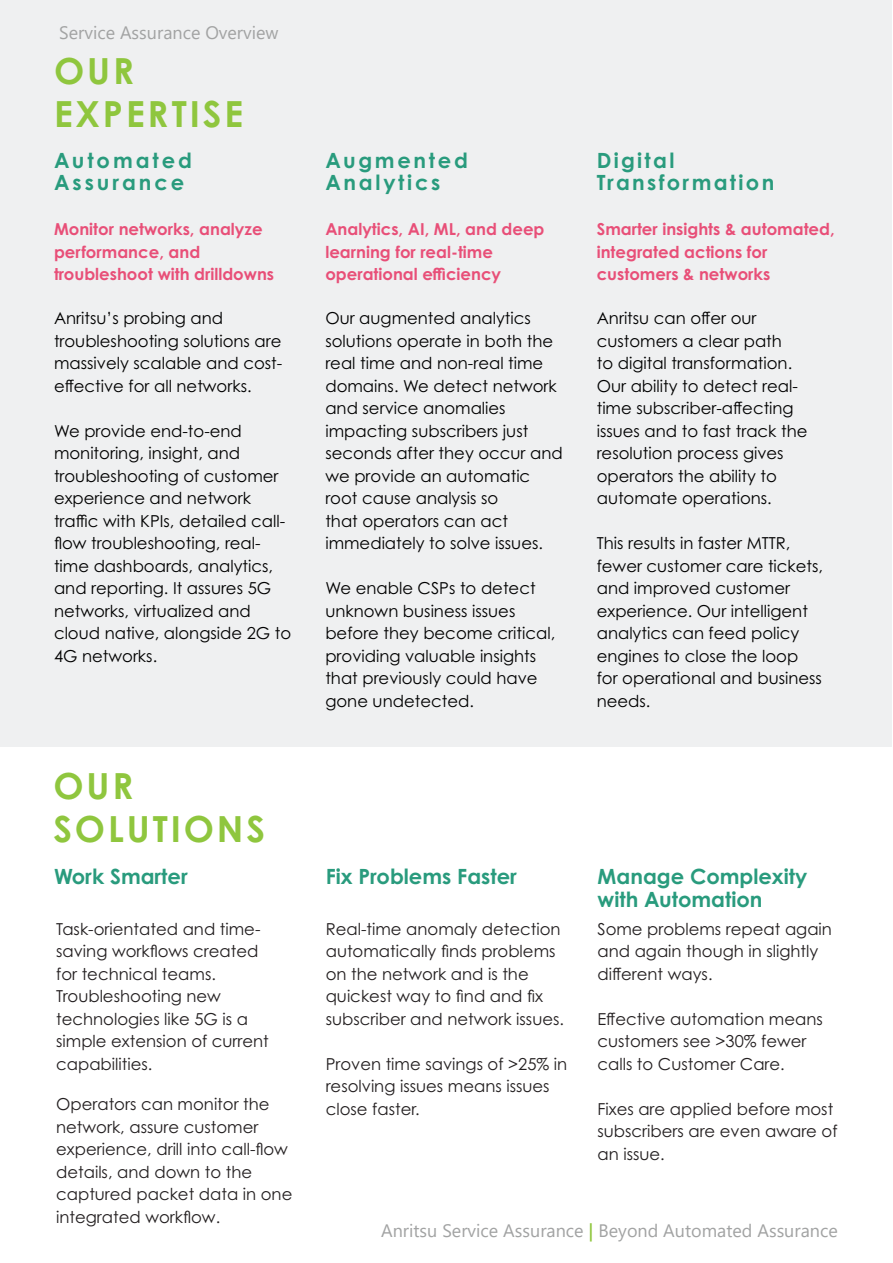
<style>
.page{position:relative;width:893px;height:1263px;background:#fff}
.page>*{position:absolute;margin:0;border:0;box-sizing:border-box;transform-origin:0 0}
.t1{font:700 36px/43.2px "Century Gothic Pro";letter-spacing:.08em;color:#8fc63e}
.t2{font:700 21px/22.5px "Century Gothic Pro";color:#299b7d}
.t3{font:700 21px/22.5px "Century Gothic Pro";letter-spacing:.11em;color:#299b7d}
.t4{font:700 21px/22.5px "Century Gothic Pro";letter-spacing:.14em;color:#299b7d}
.t5{font:700 21px/22.5px "Century Gothic Pro";letter-spacing:.13em;color:#299b7d}
.t6{font:18px "Segoe UI";color:#a2a3a3}
.t7{font:16.5px/22.5px "Century Gothic Pro";color:#000}
.t8{font:16.5px/22.5px "Century Gothic Pro";color:#231f20}
.t9{font:700 16.5px/22.5px "Century Gothic Pro";color:#e84f78}
.s1{font-weight:600;color:#8fc63e}
</style>
<div class="page">
<div style="left:0;top:0;width:891px;height:747px;background:#eff0f1"></div>
<p class="t6" style="left:59px;top:16px;width:221px">Service Assurance Overview</p>
<p class="t1" style="left:54px;top:49px;width:191px">OUR<br>EXPERTISE</p>
<p class="t4" style="left:54px;top:149px;width:139px">Automated<br>Assurance</p>
<p class="t9" style="left:54px;top:218px;width:222px">Monitor networks, analyze performance, and troubleshoot with drilldowns</p>
<p class="t7" style="left:54px;top:307px;width:230px">Anritsu’s probing and troubleshooting solutions are massively scalable and cost&shy;effective for all networks.</p>
<p class="t7" style="left:54px;top:419px;width:239px">We provide end-to-end monitoring, insight, and troubleshooting of customer experience and network traffic with KPIs, detailed call&shy;flow troubleshooting, real&shy;time dashboards, analytics, and reporting. It assures 5G networks, virtualized and cloud native, alongside 2G to<br>4G networks.</p>
<p class="t5" style="left:325px;top:149px;width:144px">Augmented<br>Analytics</p>
<p class="t9" style="left:325px;top:218px;width:221px">Analytics, AI, ML, and deep learning for real-time operational efficiency</p>
<p class="t7" style="left:325px;top:307px;width:239px">Our augmented analytics solutions operate in both the real time and non-real time domains. We detect network and service anomalies impacting subscribers just seconds after they occur and we provide an automatic root cause analysis so<br>that operators can act immediately to solve issues.</p>
<p class="t7" style="left:325px;top:577px;width:231px">We enable CSPs to detect unknown business issues before they become critical, providing valuable insights that previously could have gone undetected.</p>
<p class="t3" style="left:597px;top:149px;width:179px">Digital<br>Transformation</p>
<p class="t9" style="left:597px;top:218px;width:239px">Smarter insights &amp; automated, integrated actions for customers &amp; networks</p>
<p class="t7" style="left:597px;top:307px;width:212px">Anritsu can offer our customers a clear path<br>to digital transformation.<br>Our ability to detect real&shy;time subscriber-affecting issues and to fast track the resolution process gives operators the ability to automate operations.</p>
<p class="t7" style="left:597px;top:532px;width:228px">This results in faster MTTR, fewer customer care tickets, and improved customer experience. Our intelligent analytics can feed policy engines to close the loop for operational and business needs.</p>
<p class="t1" style="left:53px;top:764px;width:213px">OUR<br>SOLUTIONS</p>
<p class="t2" style="left:54px;top:865px;width:135px">Work Smarter</p>
<p class="t2" style="left:598px;top:865px;width:211px">Manage Complexity with Automation</p>
<p class="t2" style="left:326px;top:865px;width:193px">Fix Problems Faster</p>
<p class="t8" style="left:56px;top:917px;width:214px">Task-orientated and time&shy;saving workflows created for technical teams.<br>Troubleshooting new technologies like 5G is a simple extension of current capabilities.</p>
<p class="t8" style="left:56px;top:1093px;width:238px">Operators can monitor the network, assure customer experience, drill into call-flow details, and down to the captured packet data in one integrated workflow.</p>
<p class="t8" style="left:326px;top:917px;width:240px">Real-time anomaly detection automatically finds problems on the network and is the quickest way to find and fix subscriber and network issues.</p>
<p class="t8" style="left:326px;top:1052px;width:243px">Proven time savings of &gt;25% in resolving issues means issues close faster.</p>
<p class="t8" style="left:597px;top:917px;width:236px">Some problems repeat again and again though in slightly different ways.</p>
<p class="t8" style="left:597px;top:1007px;width:227px">Effective automation means customers see &gt;30% fewer calls to Customer Care.</p>
<p class="t8" style="left:597px;top:1097px;width:242px">Fixes are applied before most subscribers are even aware of an issue.</p>
<p class="t6" style="left:381px;top:1214px;width:458px">Anritsu Service Assurance <span class="s1">|</span> Beyond Automated Assurance</p>
</div>
